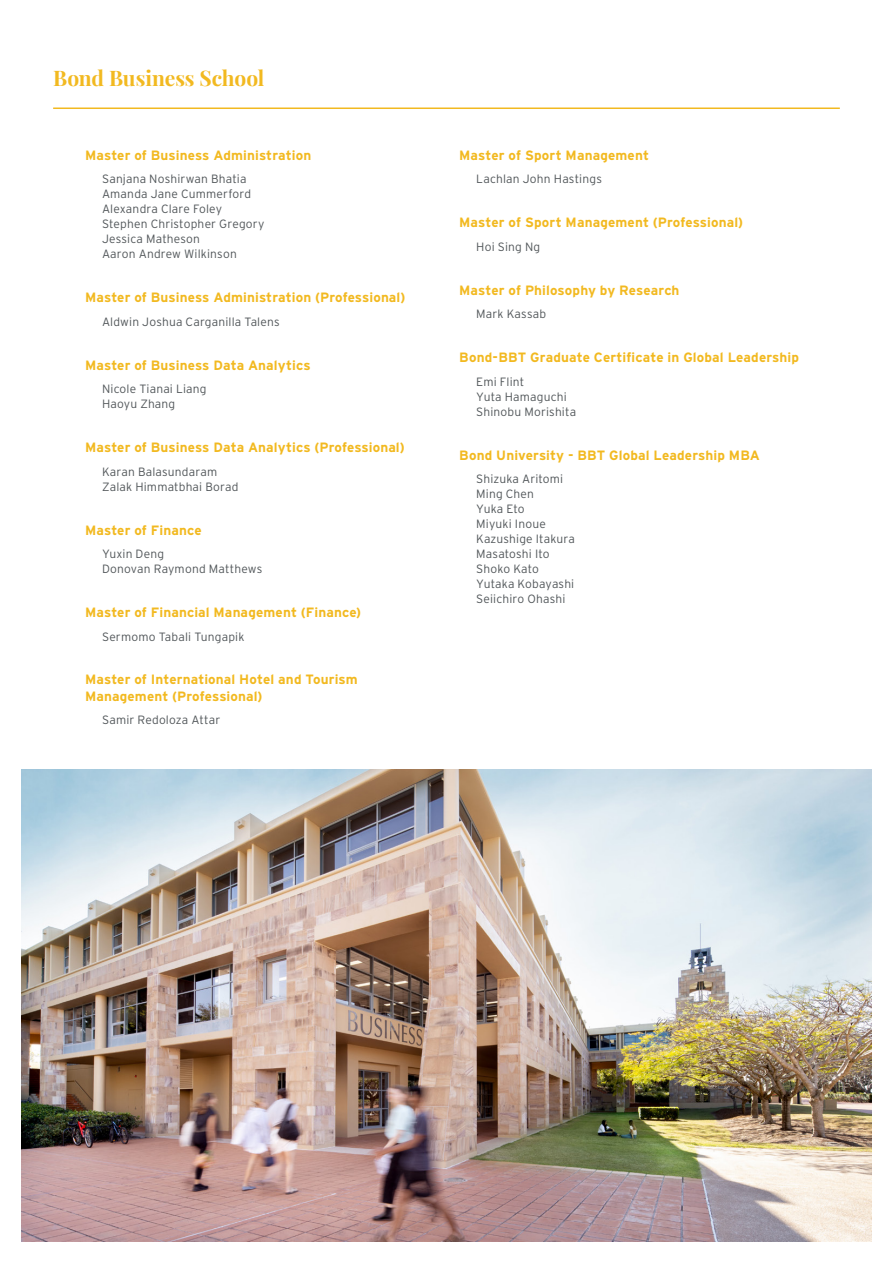
<style>
.page{position:relative;width:893px;height:1263px;background:#fff}
.page>*{position:absolute;margin:0;border:0;box-sizing:border-box;transform-origin:0 0}
.t1{font:700 21px "Playfair Display";letter-spacing:-.005em;color:#f2b920}
.Degree_title_-_BBS{font:700 13.5px/16.2px "Interstate";letter-spacing:.005em;color:#f2b920}
.Names{font:300 12px "Interstate";letter-spacing:.015em;color:#52575a}
</style>
<div class="page">
<hr style="left:53px;top:107px;width:787px;height:2px;background:#f2b920">
<img style="left:21px;top:770px;width:851px;height:472px">
<h1 class="t1" style="left:53px;top:62px;width:213px">Bond Business School</h1>
<p class="Degree_title_-_BBS" style="left:85px;top:147px;width:228px">Master of Business Administration</p>
<p class="Names" style="left:102px;top:172px;width:146px">Sanjana Noshirwan Bhatia</p>
<p class="Names" style="left:102px;top:187px;width:151px">Amanda Jane Cummerford</p>
<p class="Names" style="left:102px;top:202px;width:122px">Alexandra Clare Foley</p>
<p class="Names" style="left:102px;top:217px;width:164px">Stephen Christopher Gregory</p>
<p class="Names" style="left:102px;top:232px;width:100px">Jessica Matheson</p>
<p class="Names" style="left:102px;top:247px;width:136px">Aaron Andrew Wilkinson</p>
<p class="Degree_title_-_BBS" style="left:85px;top:289px;width:322px">Master of Business Administration (Professional)</p>
<p class="Names" style="left:102px;top:314px;width:179px">Aldwin Joshua Carganilla Talens</p>
<p class="Degree_title_-_BBS" style="left:85px;top:357px;width:227px">Master of Business Data Analytics</p>
<p class="Names" style="left:102px;top:382px;width:106px">Nicole Tianai Liang</p>
<p class="Names" style="left:102px;top:397px;width:75px">Haoyu Zhang</p>
<p class="Degree_title_-_BBS" style="left:85px;top:439px;width:321px">Master of Business Data Analytics (Professional)</p>
<p class="Names" style="left:102px;top:464px;width:117px">Karan Balasundaram</p>
<p class="Names" style="left:102px;top:479px;width:138px">Zalak Himmatbhai Borad</p>
<p class="Degree_title_-_BBS" style="left:85px;top:521px;width:118px">Master of Finance</p>
<p class="Names" style="left:102px;top:546px;width:64px">Yuxin Deng</p>
<p class="Names" style="left:102px;top:561px;width:162px">Donovan Raymond Matthews</p>
<p class="Degree_title_-_BBS" style="left:85px;top:604px;width:278px">Master of Financial Management (Finance)</p>
<p class="Names" style="left:102px;top:629px;width:144px">Sermomo Tabali Tungapik</p>
<p class="Degree_title_-_BBS" style="left:85px;top:671px;width:274px">Master of International Hotel and Tourism<br>Management (Professional)</p>
<p class="Names" style="left:102px;top:713px;width:120px">Samir Redoloza Attar</p>
<p class="Degree_title_-_BBS" style="left:459px;top:147px;width:191px">Master of Sport Management</p>
<p class="Names" style="left:476px;top:172px;width:127px">Lachlan John Hastings</p>
<p class="Degree_title_-_BBS" style="left:459px;top:214px;width:285px">Master of Sport Management (Professional)</p>
<p class="Names" style="left:476px;top:239px;width:66px">Hoi Sing Ng</p>
<p class="Degree_title_-_BBS" style="left:459px;top:282px;width:222px">Master of Philosophy by Research</p>
<p class="Names" style="left:476px;top:307px;width:71px">Mark Kassab</p>
<p class="Degree_title_-_BBS" style="left:459px;top:349px;width:341px">Bond-BBT Graduate Certificate in Global Leadership</p>
<p class="Names" style="left:476px;top:374px;width:49px">Emi Flint</p>
<p class="Names" style="left:476px;top:389px;width:92px">Yuta Hamaguchi</p>
<p class="Names" style="left:476px;top:404px;width:101px">Shinobu Morishita</p>
<p class="Degree_title_-_BBS" style="left:459px;top:446px;width:302px">Bond University - BBT Global Leadership MBA</p>
<p class="Names" style="left:476px;top:471px;width:88px">Shizuka Aritomi</p>
<p class="Names" style="left:476px;top:486px;width:59px">Ming Chen</p>
<p class="Names" style="left:476px;top:501px;width:50px">Yuka Eto</p>
<p class="Names" style="left:476px;top:516px;width:71px">Miyuki Inoue</p>
<p class="Names" style="left:476px;top:531px;width:100px">Kazushige Itakura</p>
<p class="Names" style="left:476px;top:546px;width:75px">Masatoshi Ito</p>
<p class="Names" style="left:476px;top:561px;width:64px">Shoko Kato</p>
<p class="Names" style="left:476px;top:576px;width:100px">Yutaka Kobayashi</p>
<p class="Names" style="left:476px;top:591px;width:91px">Seiichiro Ohashi</p>
</div>
